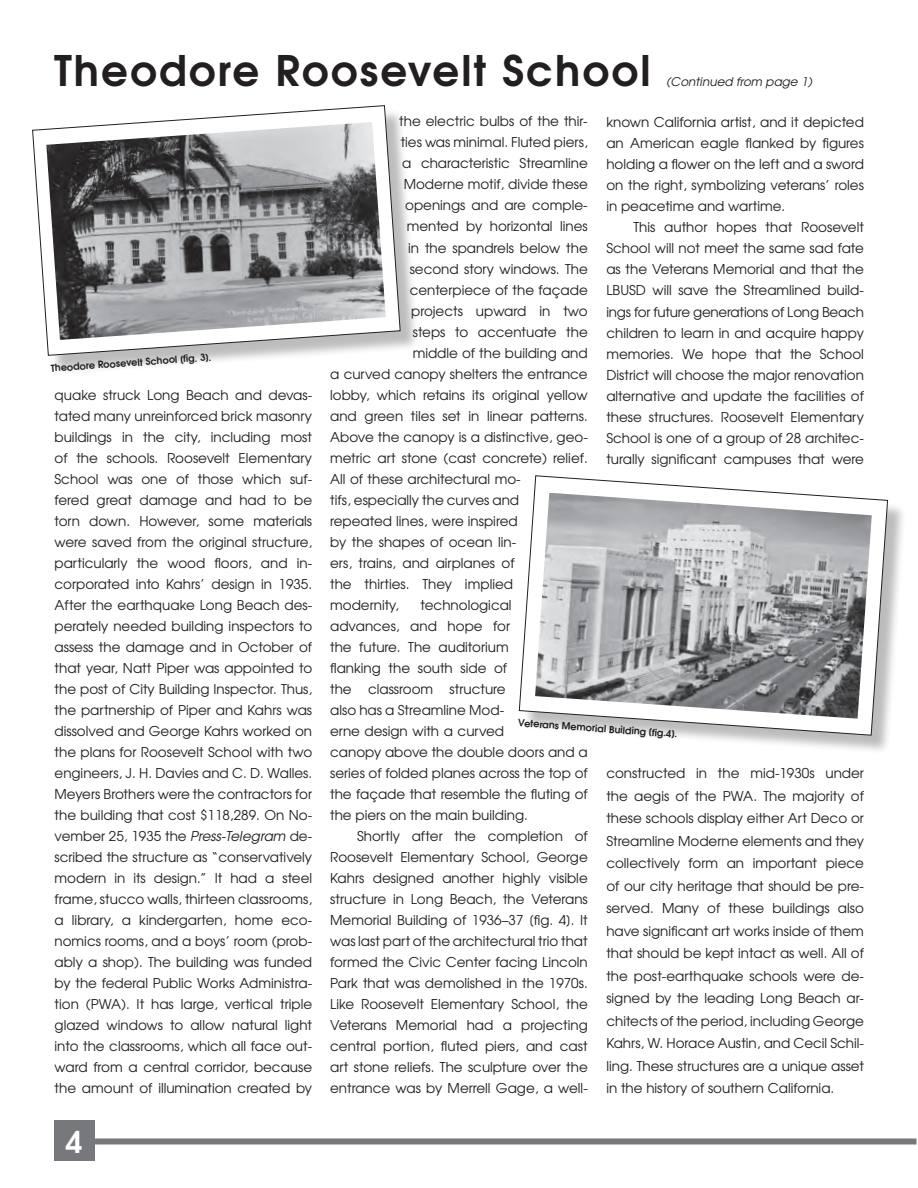
<style>
.page{position:relative;width:918px;height:1188px;background:#fff}
.page>*{position:absolute;margin:0;border:0;box-sizing:border-box;transform-origin:0 0}
.t1{font:700 42px "Te X Gyre Adventor";letter-spacing:.05em;color:#231f20}
.t2{font:700 30px "Te X Gyre Adventor";color:#fff}
.t3{font:13.5px/21px "Te X Gyre Adventor";color:#231f20;text-align:justify}
.t4{font:italic 12px "Te X Gyre Adventor";color:#231f20}
.t5{font:700 9.75px "Te X Gyre Adventor";color:#231f20}
.s1{font-style:italic}
</style>
<div class="page">
<div style="left:54px;top:1120px;width:40px;height:41px;background:#76787b"></div>
<div style="left:66px;top:1138px;width:850px;height:6px;background:#76787b"></div>
<div style="left:35px;top:108px;width:384px;height:267px;background:#231f20;opacity:.3"></div>
<svg style="left:32px;top:105px;width:369px;height:251px"></svg>
<div style="left:522px;top:479px;width:385px;height:276px;background:#231f20;opacity:.3"></div>
<svg style="left:519px;top:475px;width:369px;height:261px"></svg>
<h1 class="t1" style="left:54px;top:34px;width:598px">Theodore Roosevelt School</h1>
<p class="t4" style="left:667px;top:72px;width:147px">(Continued from page 1)</p>
<p class="t5" style="left:50px;top:360px;width:162px;rotate:-4deg">Theodore Roosevelt School [fi g. 3].</p>
<p class="t3" style="left:55px;top:383px;width:259px">quake struck Long Beach and devas&shy;tated many unreinforced brick masonry buildings in the city, including most of the schools. Roosevelt Elementary School was one of those which suf&shy;fered great damage and had to be torn down. However, some materials were saved from the original structure, particularly the wood floors, and in&shy;corporated into Kahrs’ design in 1935.<br>After the earthquake Long Beach des&shy;perately needed building inspectors to assess the damage and in October of that year, Natt Piper was appointed to the post of City Building Inspector. Thus, the partnership of Piper and Kahrs was dissolved and George Kahrs worked on the plans for Roosevelt School with two engineers, J. H. Davies and C. D. Walles.<br>Meyers Brothers were the contractors for the building that cost $118,289. On No&shy;vember 25, 1935 the <span class="s1">Press-Telegram</span> de&shy;scribed the structure as “conservatively modern in its design.” It had a steel frame, stucco walls, thirteen classrooms, a library, a kindergarten, home eco&shy;nomics rooms, and a boys’ room (prob&shy;ably a shop). The building was funded by the federal Public Works Administra&shy;tion (PWA). It has large, vertical triple glazed windows to allow natural light into the classrooms, which all face out&shy;ward from a central corridor, because the amount of illumination created by</p>
<h2 class="t2" style="left:66px;top:1116px;width:18px">4</h2>
<p class="t3" style="left:399px;top:110px;width:190px">the electric bulbs of the thir-</p>
<p class="t3" style="left:401px;top:131px;width:189px">ties was minimal. Fluted piers,</p>
<p class="t3" style="left:402px;top:152px;width:187px">a characteristic Streamline</p>
<p class="t3" style="left:404px;top:173px;width:186px">Moderne motif, divide these</p>
<p class="t3" style="left:405px;top:194px;width:184px">openings and are comple-</p>
<p class="t3" style="left:407px;top:215px;width:183px">mented by horizontal lines</p>
<p class="t3" style="left:408px;top:236px;width:181px">in the spandrels below the</p>
<p class="t3" style="left:410px;top:257px;width:180px">second story windows. The</p>
<p class="t3" style="left:410px;top:278px;width:180px">centerpiece of the façade</p>
<p class="t3" style="left:411px;top:299px;width:178px">projects upward in two</p>
<p class="t3" style="left:413px;top:320px;width:177px">steps to accentuate the</p>
<p class="t3" style="left:413px;top:341px;width:177px">middle of the building and</p>
<p class="t3" style="left:330px;top:362px;width:259px">a curved canopy shelters the entrance</p>
<p class="t3" style="left:330px;top:383px;width:259px">lobby, which retains its original yellow</p>
<p class="t3" style="left:330px;top:404px;width:259px">and green tiles set in linear patterns.</p>
<p class="t3" style="left:330px;top:425px;width:259px">Above the canopy is a distinctive, geo-</p>
<p class="t3" style="left:330px;top:446px;width:259px">metric art stone (cast concrete) relief.</p>
<p class="t3" style="left:330px;top:467px;width:192px">All of these architectural mo-</p>
<p class="t3" style="left:330px;top:488px;width:190px">tifs, especially the curves and</p>
<p class="t3" style="left:330px;top:509px;width:189px">repeated lines, were inspired</p>
<p class="t3" style="left:330px;top:530px;width:188px">by the shapes of ocean lin-</p>
<p class="t3" style="left:330px;top:551px;width:186px">ers, trains, and airplanes of</p>
<p class="t3" style="left:330px;top:572px;width:185px">the thirties. They implied</p>
<p class="t3" style="left:330px;top:593px;width:70px">modernity,</p>
<p class="t3" style="left:606px;top:110px;width:259px">known California artist, and it depicted an American eagle flanked by figures holding a flower on the left and a sword on the right, symbolizing veterans’ roles in peacetime and wartime.</p>
<p class="t3" style="left:606px;top:216px;width:259px;text-indent:27px">This author hopes that Roosevelt School will not meet the same sad fate as the Veterans Memorial and that the LBUSD will save the Streamlined build&shy;ings for future generations of Long Beach children to learn in and acquire happy memories. We hope that the School District will choose the major renovation alternative and update the facilities of these structures. Roosevelt Elementary School is one of a group of 28 architec&shy;turally significant campuses that were</p>
<p class="t3" style="left:330px;top:593px;width:259px;text-align:left;text-indent:90px">technological<br>advances, and hope for<br>the future. The auditorium<br>flanking the south side of<br>the classroom structure<br>also has a Streamline Mod-<br>erne design with a curved<br>canopy above the double doors and a series of folded planes across the top of the façade that resemble the fluting of the piers on the main building.</p>
<p class="t3" style="left:330px;top:824px;width:259px;text-indent:27px">Shortly after the completion of Roosevelt Elementary School, George Kahrs designed another highly visible structure in Long Beach, the Veterans Memorial Building of 1936–37 [fig. 4]. It was last part of the architectural trio that formed the Civic Center facing Lincoln Park that was demolished in the 1970s.<br>Like Roosevelt Elementary School, the Veterans Memorial had a projecting central portion, fluted piers, and cast art stone reliefs. The sculpture over the entrance was by Merrell Gage, a well-</p>
<p class="t5" style="left:519px;top:714px;width:161px;rotate:4deg">Veterans Memorial Building [fi g.4].</p>
<p class="t3" style="left:606px;top:761px;width:259px;line-height:22.5px">constructed in the mid-1930s under the aegis of the PWA. The majority of these schools display either Art Deco or Streamline Moderne elements and they collectively form an important piece of our city heritage that should be pre&shy;served. Many of these buildings also have significant art works inside of them that should be kept intact as well. All of the post-earthquake schools were de&shy;signed by the leading Long Beach ar&shy;chitects of the period, including George Kahrs, W. Horace Austin, and Cecil Schil&shy;ling. These structures are a unique asset in the history of southern California.</p>
</div>
